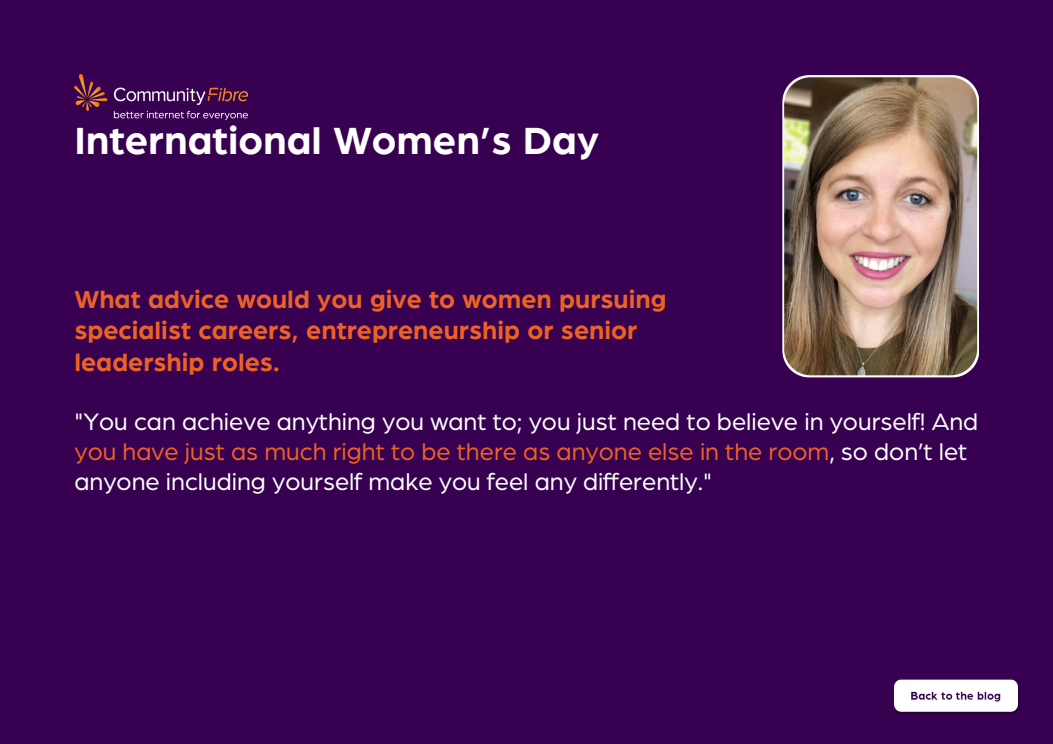
<style>
.page{position:relative;width:1053px;height:744px;background:#fff}
.page>*{position:absolute;margin:0;border:0;box-sizing:border-box;transform-origin:0 0}
.t1{font:700 40.8px "Arboria";color:#fff}
.t2{font:700 26.36px/31.5px "Arboria";color:#ec6225}
.t3{font:25.36px/30.3px "Arboria";color:#fff}
.s1{color:#ec6225}
</style>
<div class="page">
<div style="left:0;top:0;width:1052px;height:744px;background:#370050"></div>
<img style="left:894px;top:679px;width:125px;height:35px">
<img style="left:74px;top:74px;width:174px;height:46px">
<img style="left:782px;top:75px;width:196px;height:303px">
<h1 class="t1" style="left:74px;top:122px;width:526px">International Women’s Day</h1>
<p class="t2" style="left:74px;top:284px;width:593px">What advice would you give to women pursuing specialist careers, entrepreneurship or senior leadership roles.</p>
<p class="t3" style="left:74px;top:407px;width:905px">"You can achieve anything you want to; you just need to believe in yourself! And <span class="s1">you have just as much right to be there as anyone else in the room</span>, so don’t let anyone including yourself make you feel any differently."</p>
</div>
